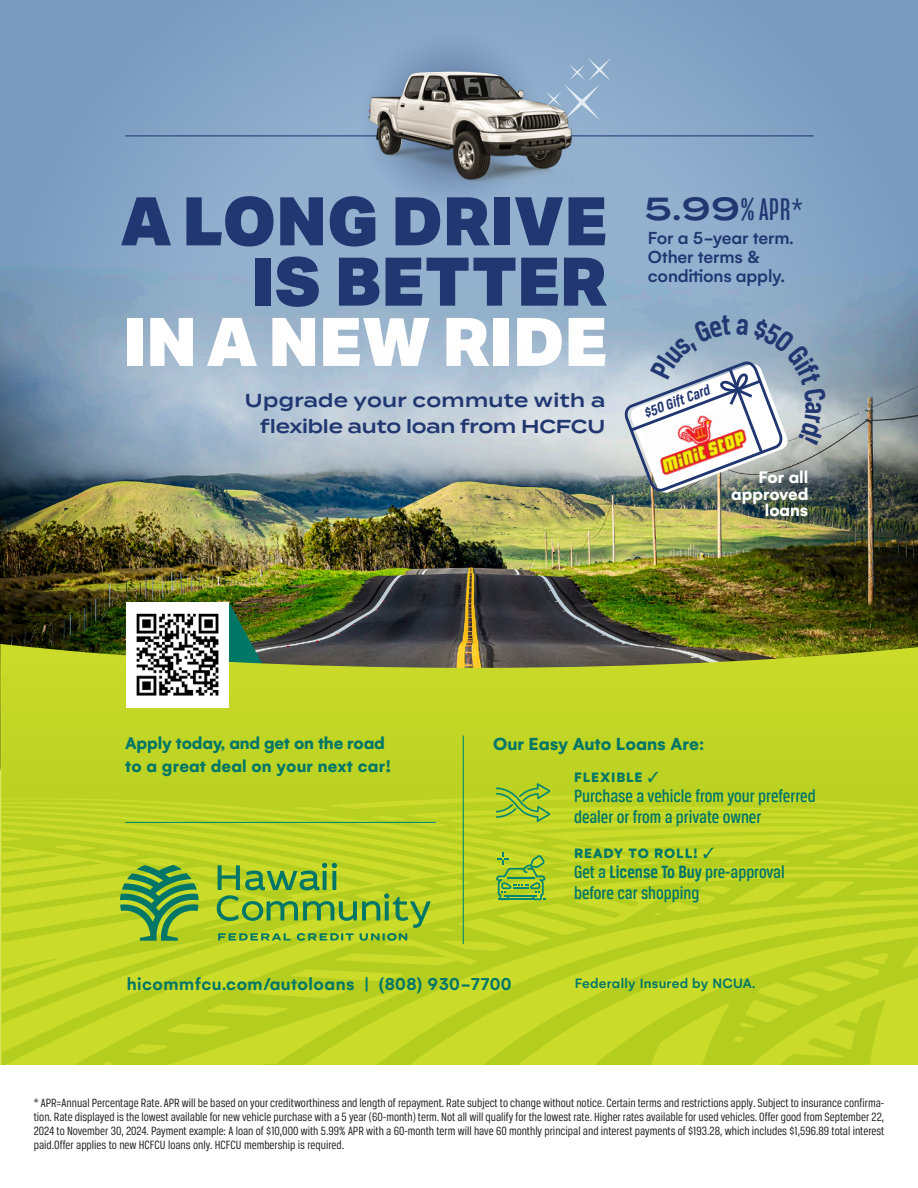
<style>
.page{position:relative;width:918px;height:1188px;background:#fff}
.page>*{position:absolute;margin:0;border:0;box-sizing:border-box;transform-origin:0 0}
.t1{font:900 67.2px/60.3px "Aktiv Grotesk";color:#213771;text-align:right}
.t2{font:900 67.2px "Aktiv Grotesk";color:#fff}
.t3{font:31.95px "Mongoose";color:#213771}
.t4{font:500 18.9px/20.5px "Breuer Condensed";color:#007667}
.t5{font:500 18.9px "Gelion";letter-spacing:-.01em;color:#213771}
.t6{font:700 18.9px "Gelion";color:#007667}
.t7{font:600 18.75px "Termina";letter-spacing:-.01em;color:#213771}
.t8{font:600 18.75px "Termina";letter-spacing:.02em;color:#213771}
.t9{font:600 18.6px "Gelion";letter-spacing:.025em;color:#007667}
.t10{font:700 18.3px "Gelion";letter-spacing:-.01em;color:#007667}
.t11{font:700 18.3px "Gelion";letter-spacing:.01em;color:#007667}
.t12{font:700 18.15px "Gelion";color:#fff}
.t13{font:italic 700 15.45px "Breuer Condensed";color:#213771}
.t14{font:500 14.7px "Gelion";letter-spacing:.02em;color:#007667}
.t15{font:900 14.7px "Gelion";letter-spacing:.06em;color:#007667}
.t16{font:12.75px/14.2px "Breuer Condensed";color:#231f20;text-align:justify}
.s1{font-family:"Termina";font-weight:600}
.s2{font-weight:700}
</style>
<div class="page">
<img style="left:0;top:0;width:918px;height:644px">
<svg style="left:229px;top:602px;width:36px;height:42px"></svg>
<svg style="left:2px;top:1024px;width:916px;height:41px"></svg>
<svg style="left:2px;top:644px;width:916px;height:380px;fill:#c2d626"></svg>
<hr style="left:463px;top:735px;width:1px;height:209px;background:#008575">
<div style="left:127px;top:602px;width:102px;height:105px;background:#fff"></div>
<img style="left:136px;top:613px;width:83px;height:83px">
<svg style="left:358px;top:27px;width:187px;height:187px;fill:#89a7c7"></svg>
<hr style="left:125px;top:135px;width:689px;height:1px;background:#213771">
<img style="left:366px;top:65px;width:213px;height:121px">
<img style="left:369px;top:72px;width:88px;height:96px">
<svg style="left:2px;top:783px;width:853px;height:159px"></svg>
<div style="left:179px;top:316px;width:498px;height:197px;background:#213771;opacity:.2"></div>
<svg style="left:546px;top:58px;width:65px;height:62px"></svg>
<svg style="left:624px;top:315px;width:202px;height:179px"></svg>
<p class="t1" style="left:120px;top:189px;width:489px">A LONG DRIVE<br>IS BETTER</p>
<p class="t2" style="left:123px;top:298px;width:486px">IN A NEW RIDE</p>
<p class="t8" style="left:245px;top:387px;width:362px">Upgrade your commute with a</p>
<p class="t7" style="left:260px;top:412px;width:347px">flexible auto loan from HCFCU</p>
<p class="t3" style="left:645px;top:191px;width:159px"><span class="s1">5.99</span>% APR*</p>
<p class="t5" style="left:648px;top:227px;width:147px">For a 5-year term.</p>
<p class="t5" style="left:648px;top:246px;width:114px">Other terms &amp;</p>
<p class="t5" style="left:648px;top:265px;width:139px">conditions apply.</p>
<p class="t13" style="left:642px;top:405px;width:71px;rotate:-21deg">$50 Gift Card</p>
<p class="t12" style="left:759px;top:465px;width:51px">For all</p>
<p class="t12" style="left:731px;top:482px;width:79px">approved</p>
<p class="t12" style="left:765px;top:499px;width:45px">loans</p>
<p class="t10" style="left:125px;top:731px;width:261px">Apply today, and get on the road</p>
<p class="t11" style="left:125px;top:755px;width:268px">to a great deal on your next car!</p>
<p class="t6" style="left:493px;top:731px;width:213px">Our Easy Auto Loans Are:</p>
<p class="t15" style="left:574px;top:767px;width:87px">FLEXIBLE ✓</p>
<p class="t4" style="left:574px;top:786px;width:243px">Purchase a vehicle from your preferred dealer or from a private owner</p>
<p class="t15" style="left:574px;top:843px;width:142px">READY TO ROLL! ✓</p>
<p class="t4" style="left:574px;top:861px;width:212px">Get a <span class="s2">License To Buy</span> pre-approval</p>
<p class="t4" style="left:574px;top:882px;width:127px">before car shopping</p>
<p class="t9" style="left:127px;top:973px;width:386px">hicommfcu.com/autoloans | (808) 930-7700</p>
<p class="t14" style="left:575px;top:974px;width:182px">Federally Insured by NCUA.</p>
<p class="t16" style="left:34px;top:1095px;width:852px">* APR=Annual Percentage Rate. APR will be based on your creditworthiness and length of repayment. Rate subject to change without notice. Certain terms and restrictions apply. Subject to insurance confirma&shy;tion. Rate displayed is the lowest available for new vehicle purchase with a 5 year (60-month) term. Not all will qualify for the lowest rate. Higher rates available for used vehicles. Offer good from September 22, 2024 to November 30, 2024. Payment example: A loan of $10,000 with 5.99% APR with a 60-month term will have 60 monthly principal and interest payments of $193.28, which includes $1,596.89 total interest paid.Offer applies to new HCFCU loans only. HCFCU membership is required.</p>
</div>
